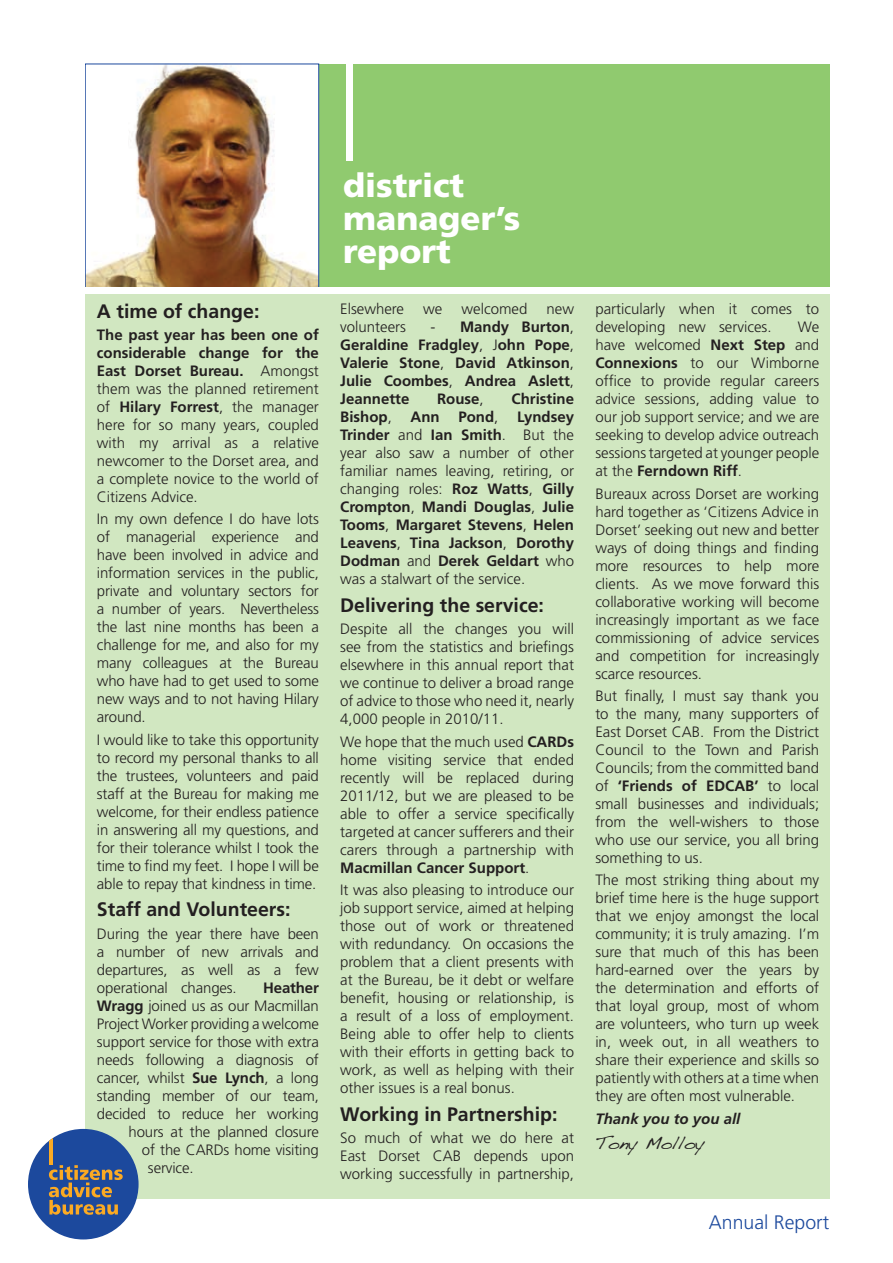
<style>
.page{position:relative;width:893px;height:1263px;background:#fff}
.page>*{position:absolute;margin:0;border:0;box-sizing:border-box;transform-origin:0 0}
.t1{font:900 33px/33px "Frutiger LT";color:#fff}
.t2{font:700 19.5px "Frutiger LT";color:#231f20}
.t3{font:300 19.5px "Frutiger LT";color:#1c499d}
.t4{font:18px "Handwriting Dakota";color:#231f20}
.t5{font:300 15px/18px "Frutiger LT";color:#231f20;text-align:justify}
.t6{font:700 15px/18px "Frutiger LT";color:#231f20;text-align:justify}
.t7{font:italic 700 15px "Frutiger LT";color:#231f20}
.s1{font-weight:700}
.s2{font-weight:300}
</style>
<div class="page">
<div style="left:85px;top:294px;width:744px;height:905px;background:#d1e7c1"></div>
<div style="left:28px;top:1129px;width:111px;height:110px;background:#1c499d;border-radius:50%"></div>
<hr style="left:50px;top:1129px;width:3px;height:36px;background:#fbaa23">
<svg style="left:49px;top:1165px;width:74px;height:50px"></svg>
<div style="left:85px;top:64px;width:744px;height:223px;background:#90ca6f"></div>
<img style="left:85px;top:64px;width:234px;height:223px">
<div style="left:347px;top:64px;width:6px;height:96px;background:#fff"></div>
<h2 class="t2" style="left:97px;top:300px;width:164px">A time of change:</h2>
<p class="t5" style="left:97px;top:326px;width:223px"><span class="s1">The past year has been one of considerable change for the East Dorset Bureau.</span> Amongst them was the planned retirement of <span class="s1">Hilary Forrest</span>, the manager here for so many years, coupled with my arrival as a relative newcomer to the Dorset area, and a complete novice to the world of Citizens Advice.</p>
<p class="t5" style="left:97px;top:510px;width:223px">In my own defence I do have lots of managerial experience and have been involved in advice and information services in the public, private and voluntary sectors for a number of years. Nevertheless the last nine months has been a challenge for me, and also for my many colleagues at the Bureau who have had to get used to some new ways and to not having Hilary around.</p>
<p class="t5" style="left:97px;top:731px;width:223px">I would like to take this opportunity to record my personal thanks to all the trustees, volunteers and paid staff at the Bureau for making me welcome, for their endless patience in answering all my questions, and for their tolerance whilst I took the time to find my feet. I hope I will be able to repay that kindness in time.</p>
<h2 class="t2" style="left:97px;top:898px;width:195px">Staff and Volunteers:</h2>
<p class="t5" style="left:97px;top:924px;width:223px">During the year there have been a number of new arrivals and departures, as well as a few operational changes.</p>
<p class="t6" style="left:263px;top:978px;width:57px">Heather</p>
<p class="t5" style="left:97px;top:996px;width:223px"><span class="s1">Wragg</span> joined us as our Macmillan</p>
<p class="t5" style="left:97px;top:1014px;width:223px">Project Worker providing a welcome</p>
<p class="t5" style="left:97px;top:1032px;width:223px">support service for those with extra</p>
<p class="t5" style="left:97px;top:1050px;width:223px">needs following a diagnosis of</p>
<p class="t5" style="left:97px;top:1068px;width:223px">cancer, whilst <span class="s1">Sue Lynch</span>, a long</p>
<p class="t5" style="left:97px;top:1086px;width:223px">standing member of our team,</p>
<p class="t5" style="left:97px;top:1104px;width:223px">decided to reduce her working</p>
<p class="t5" style="left:128px;top:1122px;width:192px">hours at the planned closure</p>
<p class="t5" style="left:142px;top:1140px;width:178px">of the CARDs home visiting</p>
<p class="t5" style="left:148px;top:1158px;width:47px">service.</p>
<h1 class="t1" style="left:343px;top:169px;width:179px">district manager’s report</h1>
<p class="t5" style="left:340px;top:300px;width:65px">Elsewhere</p>
<p class="t5" style="left:423px;top:300px;width:21px">we</p>
<p class="t5" style="left:462px;top:300px;width:67px">welcomed</p>
<p class="t5" style="left:546px;top:300px;width:29px">new</p>
<p class="t5" style="left:340px;top:318px;width:67px">volunteers</p>
<p class="t6" style="left:340px;top:318px;width:235px;text-indent:90px"><span class="s2">-</span> Mandy Burton<span class="s2">, </span>Geraldine Fradgley<span class="s2">, J</span>ohn Pope<span class="s2">, </span>Valerie Stone<span class="s2">,</span> David Atkinson<span class="s2">, </span>Julie Coombes<span class="s2">,</span> Andrea Aslett<span class="s2">, </span>Jeannette</p>
<p class="t6" style="left:340px;top:390px;width:235px;text-indent:171px">Christine Bishop<span class="s2">,</span> Ann Pond<span class="s2">,</span> Lyndsey Trinder <span class="s2">and</span> Ian Smith<span class="s2">. But the year also saw a number of other familiar names leaving, retiring, or changing roles:</span> Roz Watts<span class="s2">,</span> Gilly Crompton<span class="s2">,</span> Mandi Douglas<span class="s2">,</span> Julie Tooms<span class="s2">,</span> Margaret Stevens<span class="s2">,</span> Helen Leavens<span class="s2">,</span> Tina Jackson<span class="s2">,</span> Dorothy Dodman <span class="s2">and</span> Derek Geldart <span class="s2">who was a stalwart of the service.</span></p>
<h2 class="t2" style="left:340px;top:594px;width:205px">Delivering the service:</h2>
<p class="t5" style="left:340px;top:620px;width:235px">Despite all the changes you will see from the statistics and briefings elsewhere in this annual report that we continue to deliver a broad range of advice to those who need it, nearly 4,000 people in 2010/11.</p>
<p class="t5" style="left:340px;top:733px;width:235px">We hope that the much used <span class="s1">CARDs </span>home visiting service that ended recently will be replaced during 2011/12, but we are pleased to be able to offer a service specifically targeted at cancer sufferers and their carers through a partnership with <span class="s1">Macmillan Cancer Support</span>.</p>
<p class="t5" style="left:340px;top:881px;width:235px">It was also pleasing to introduce our job support service, aimed at helping those out of work or threatened with redundancy. On occasions the problem that a client presents with at the Bureau, be it debt or welfare benefit, housing or relationship, is a result of a loss of employment.<br>Being able to offer help to clients with their efforts in getting back to work, as well as helping with their other issues is a real bonus.</p>
<h2 class="t2" style="left:340px;top:1102px;width:219px">Working in Partnership:</h2>
<p class="t5" style="left:340px;top:1129px;width:235px">So much of what we do here at East Dorset CAB depends upon working successfully in partnership,</p>
<p class="t6" style="left:437px;top:390px;width:48px">Rouse<span class="s2">,</span></p>
<p class="t5" style="left:595px;top:300px;width:225px">particularly when it comes to developing new services.</p>
<p class="t5" style="left:595px;top:318px;width:225px;text-indent:203px">We have welcomed <span class="s1">Next Step</span> and <span class="s1">Connexions</span> to our Wimborne office to provide regular careers advice sessions, adding value to our job support service; and we are seeking to develop advice outreach sessions targeted at younger people at the <span class="s1">Ferndown Riff</span>.</p>
<p class="t5" style="left:595px;top:485px;width:225px">Bureaux across Dorset are working hard together as ‘Citizens Advice in Dorset’ seeking out new and better ways of doing things and finding more resources to help more clients. As we move forward this collaborative working will become increasingly important as we face commissioning of advice services and competition for increasingly scarce resources.</p>
<p class="t5" style="left:595px;top:687px;width:225px">But finally, I must say thank you to the many, many supporters of East Dorset CAB. From the District Council to the Town and Parish Councils; from the committed band of <span class="s1">‘Friends of EDCAB’</span> to local small businesses and individuals; from the well-wishers to those who use our service, you all bring something to us.</p>
<p class="t5" style="left:595px;top:871px;width:225px">The most striking thing about my brief time here is the huge support that we enjoy amongst the local community; it is truly amazing. I’m sure that much of this has been hard-earned over the years by the determination and efforts of that loyal group, most of whom are volunteers, who turn up week in, week out, in all weathers to share their experience and skills so patiently with others at a time when they are often most vulnerable.</p>
<p class="t7" style="left:595px;top:1109px;width:147px">Thank you to you all</p>
<p class="t4" style="left:595px;top:1133px;width:110px">Tony Molloy</p>
<h2 class="t3" style="left:709px;top:1211px;width:122px">Annual Report</h2>
</div>
